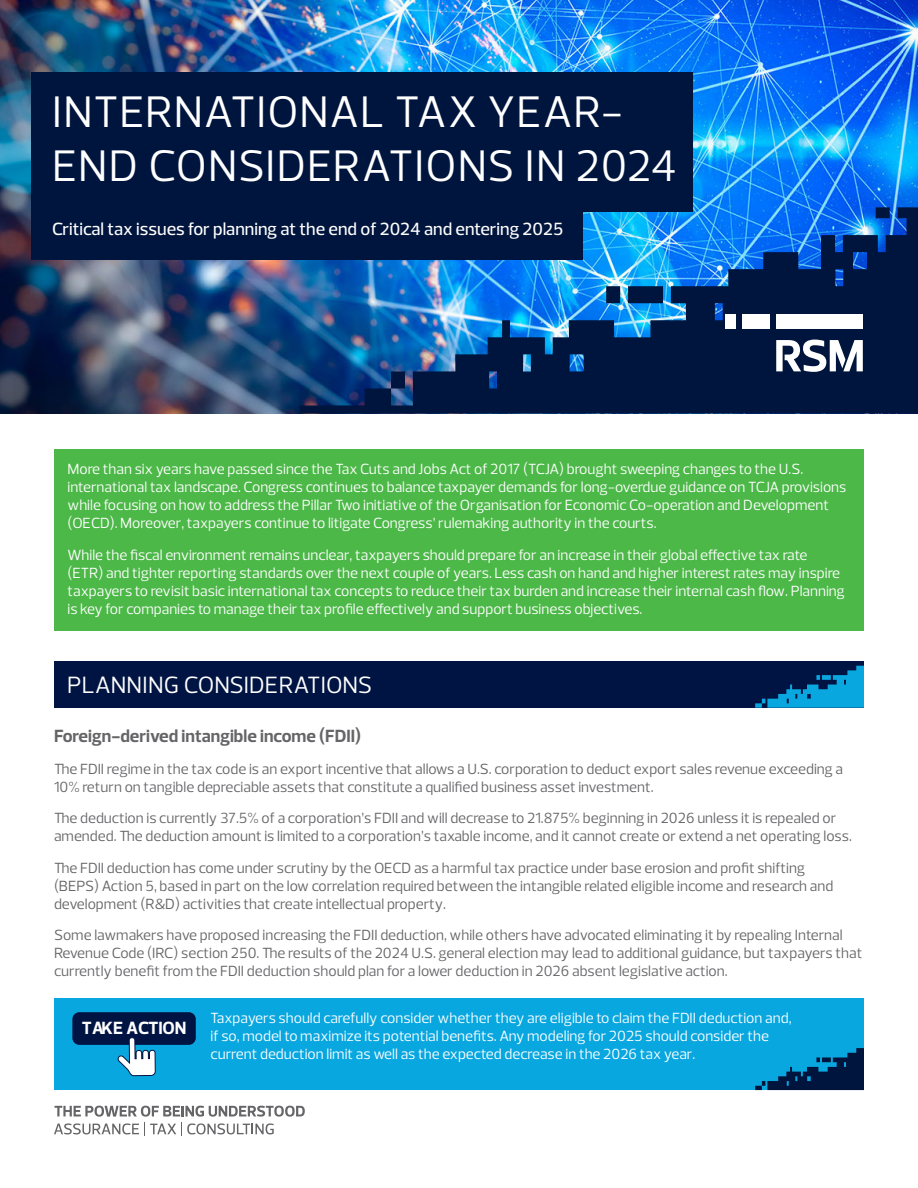
<style>
.page{position:relative;width:918px;height:1188px;background:#fff}
.page>*{position:absolute;margin:0;border:0;box-sizing:border-box;transform-origin:0 0}
.t1{font:45px/54px "Prelo";letter-spacing:.025em;color:#fff}
.t2{font:24px "Prelo";color:#fff}
.t3{font:500 18px "Prelo";color:#fff}
.t4{font:700 18px "Prelo";color:#656568}
.t5{font:700 18px "Prelo";color:#fff}
.t6{font:15px/18px "Prelo";color:#fff}
.t7{font:15px/18px "Prelo";color:#656568}
</style>
<div class="page">
<img style="left:0;top:0;width:918px;height:414px">
<div style="left:32px;top:73px;width:661px;height:139px;background:#00153d"></div>
<div style="left:32px;top:201px;width:551px;height:58px;background:#00153d"></div>
<img style="left:300px;top:207px;width:618px;height:207px">
<svg style="left:54px;top:1106px;width:251px;height:30px"></svg>
<div style="left:776px;top:314px;width:87px;height:15px;background:#fff"></div>
<div style="left:725px;top:314px;width:11px;height:15px;background:#fff"></div>
<div style="left:743px;top:314px;width:27px;height:15px;background:#fff"></div>
<svg style="left:776px;top:340px;width:87px;height:32px"></svg>
<div style="left:54px;top:449px;width:810px;height:182px;background:#4cb848"></div>
<div style="left:54px;top:661px;width:810px;height:47px;background:#001443"></div>
<svg style="left:755px;top:666px;width:109px;height:42px"></svg>
<div style="left:54px;top:998px;width:810px;height:92px;background:#08a7e0"></div>
<svg style="left:755px;top:1048px;width:109px;height:42px"></svg>
<div style="left:72px;top:1012px;width:124px;height:33px;background:#001443;border-radius:7px"></div>
<svg style="left:116px;top:1012px;width:40px;height:64px"></svg>
<h1 class="t1" style="left:52px;top:85px;width:626px">INTERNATIONAL TAX YEAR-<br>END CONSIDERATIONS IN 2024</h1>
<p class="t3" style="left:52px;top:218px;width:513px">Critical tax issues for planning at the end of 2024 and entering 2025</p>
<p class="t6" style="left:68px;top:460px;width:780px">More than six years have passed since the Tax Cuts and Jobs Act of 2017 (TCJA) brought sweeping changes to the U.S. international tax landscape. Congress continues to balance taxpayer demands for long-overdue guidance on TCJA provisions while focusing on how to address the Pillar Two initiative of the Organisation for Economic Co-operation and Development (OECD). Moreover, taxpayers continue to litigate Congress’ rulemaking authority in the courts.</p>
<p class="t6" style="left:68px;top:546px;width:779px">While the fiscal environment remains unclear, taxpayers should prepare for an increase in their global effective tax rate (ETR) and tighter reporting standards over the next couple of years. Less cash on hand and higher interest rates may inspire taxpayers to revisit basic international tax concepts to reduce their tax burden and increase their internal cash flow. Planning is key for companies to manage their tax profile effectively and support business objectives.</p>
<h2 class="t2" style="left:67px;top:670px;width:307px">PLANNING CONSIDERATIONS</h2>
<p class="t4" style="left:54px;top:725px;width:309px">Foreign-derived intangible income (FDII)</p>
<p class="t7" style="left:54px;top:760px;width:791px">The FDII regime in the tax code is an export incentive that allows a U.S. corporation to deduct export sales revenue exceeding a<br>10% return on tangible depreciable assets that constitute a qualified business asset investment.</p>
<p class="t7" style="left:54px;top:809px;width:799px">The deduction is currently 37.5% of a corporation’s FDII and will decrease to 21.875% beginning in 2026 unless it is repealed or amended. The deduction amount is limited to a corporation’s taxable income, and it cannot create or extend a net operating loss.</p>
<p class="t7" style="left:54px;top:859px;width:781px">The FDII deduction has come under scrutiny by the OECD as a harmful tax practice under base erosion and profit shifting (BEPS) Action 5, based in part on the low correlation required between the intangible related eligible income and research and development (R&amp;D) activities that create intellectual property.</p>
<p class="t7" style="left:54px;top:926px;width:810px">Some lawmakers have proposed increasing the FDII deduction, while others have advocated eliminating it by repealing Internal<br>Revenue Code (IRC) section 250. The results of the 2024 U.S. general election may lead to additional guidance, but taxpayers that currently benefit from the FDII deduction should plan for a lower deduction in 2026 absent legislative action.</p>
<p class="t5" style="left:82px;top:1017px;width:106px">TAKE ACTION</p>
<p class="t6" style="left:211px;top:1009px;width:582px">Taxpayers should carefully consider whether they are eligible to claim the FDII deduction and, if so, model to maximize its potential benefits. Any modeling for 2025 should consider the current deduction limit as well as the expected decrease in the 2026 tax year.</p>
</div>
